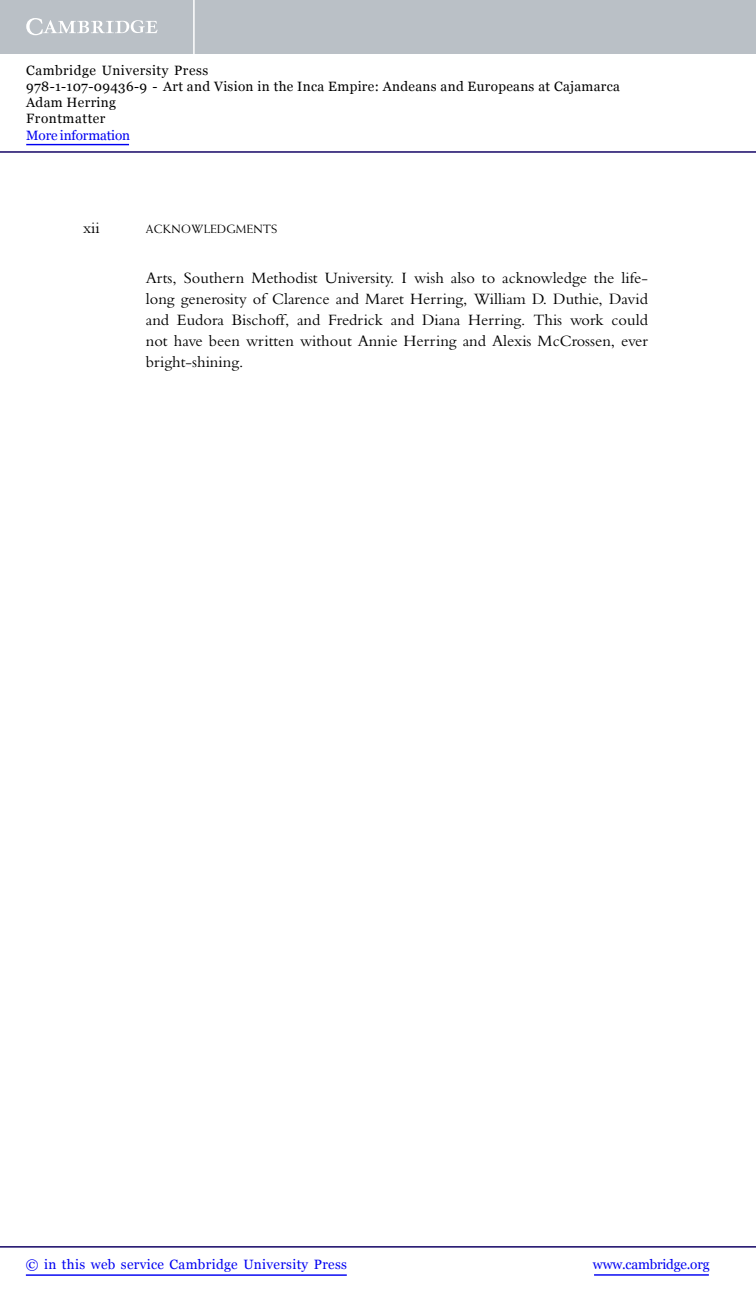
<style>
.page{position:relative;width:756px;height:1298px;background:#fff}
.page>*{position:absolute;margin:0;border:0;box-sizing:border-box;transform-origin:0 0}
.t1{font:16.5px/20.9px "Bembo";color:#000;text-align:justify}
.t2{font:13.5px/16.2px "Georgia";letter-spacing:.025em;color:#000}
.t3{font:13.5px "Georgia";letter-spacing:.025em;color:#0000f1}
.t4{font:13.5px "Georgia";letter-spacing:-.015em;color:#0000f1}
.t5{font:13.5px "Georgia";letter-spacing:-.01em;color:#0000f1}
.t6{font:12px "Weiss";letter-spacing:.025em;color:#000}
</style>
<div class="page">
<div style="left:0;top:0;width:756px;height:54px;background:#bac0c6"></div>
<svg style="left:26px;top:18px;width:132px;height:17px"></svg>
<hr style="left:193px;top:0;width:2px;height:54px;background:#fff">
<hr style="left:0;top:151px;width:756px;height:2px;background:#150666">
<hr style="left:594px;top:1274px;width:115px;height:1px;background:#0000f1">
<hr style="left:0;top:1246px;width:756px;height:1px;background:#150666">
<hr style="left:26px;top:1274px;width:321px;height:1px;background:#0000f1">
<hr style="left:26px;top:144px;width:103px;height:1px;background:#0000f1">
<p class="t2" style="left:26px;top:62px;width:595px">Cambridge University Press<br>978-1-107-09436-9 - Art and Vision in the Inca Empire: Andeans and Europeans at Cajamarca Adam Herring<br>Frontmatter</p>
<p class="t5" style="left:26px;top:127px;width:105px">More information</p>
<p class="t1" style="left:83px;top:219px;width:18px">xii</p>
<p class="t6" style="left:146px;top:224px;width:133px">ACKNOWLEDGMENTS</p>
<p class="t1" style="left:146px;top:269px;width:504px">Arts, Southern Methodist University. I wish also to acknowledge the life&shy;long generosity of Clarence and Maret Herring, William D. Duthie, David and Eudora Bischoff, and Fredrick and Diana Herring. This work could not have been written without Annie Herring and Alexis McCrossen, ever bright-shining.</p>
<p class="t3" style="left:26px;top:1256px;width:323px">© in this web service Cambridge University Press</p>
<p class="t4" style="left:593px;top:1256px;width:118px">www.cambridge.org</p>
</div>
